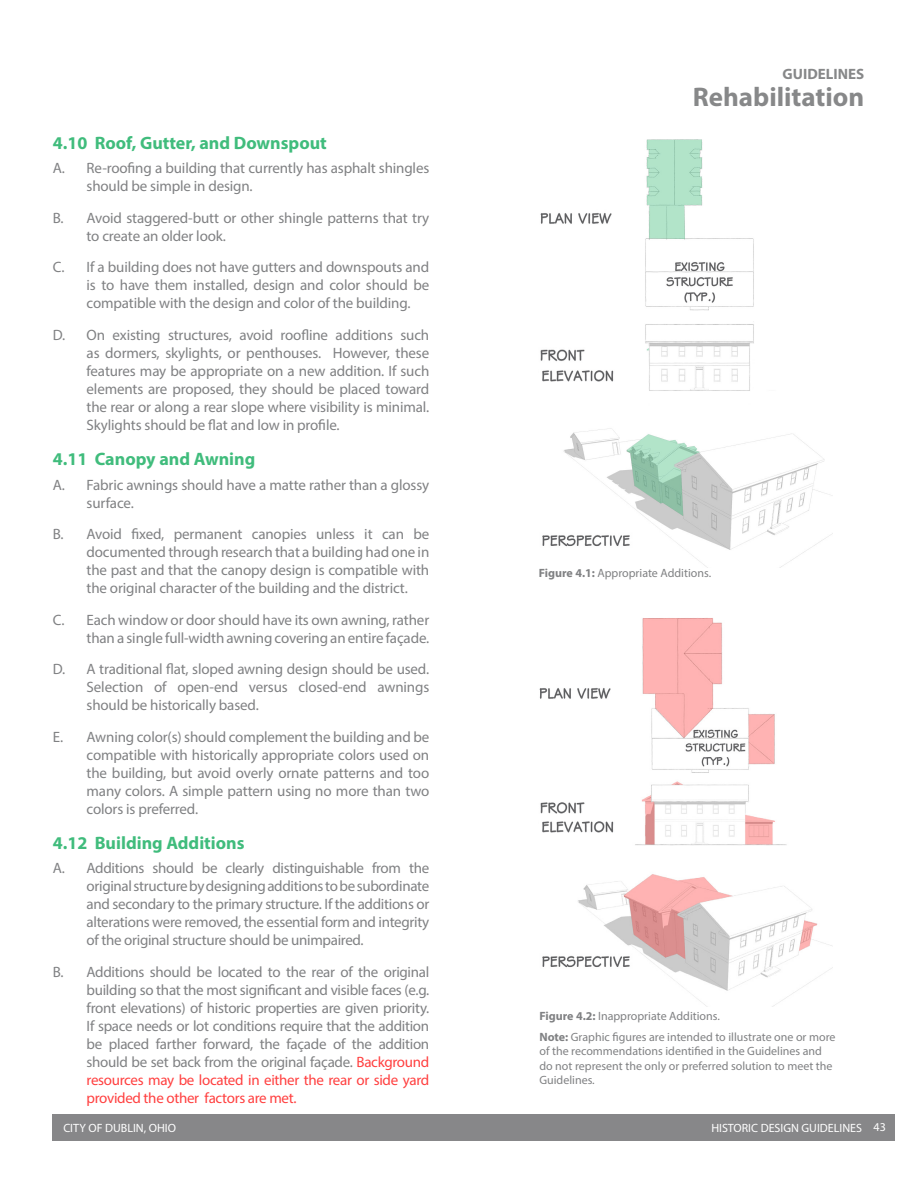
<style>
.page{position:relative;width:918px;height:1188px;background:#fff}
.page>*{position:absolute;margin:0;border:0;box-sizing:border-box;transform-origin:0 0}
.Header_Chapter_Topic{font:700 27px "Myriad Pro";color:#878889}
.Body_Text_Heading{font:700 18px "Myriad Pro";color:#40bc7c}
.t1{font:15px/18px "Myriad Pro";letter-spacing:-.01em;color:#808183;text-align:justify}
.Header_Chapter{font:700 15px "Myriad Pro";color:#878889}
.Photo_Graphic_Captions{font:12px/14.4px "Myriad Pro";color:#808183}
.t2{font:12px "Myriad Pro";color:#fff}
.s1{color:#ff4040}
.s2{font-weight:700}
</style>
<div class="page">
<div style="left:52px;top:1114px;width:844px;height:27px;background:#878789"></div>
<img style="left:563px;top:139px;width:269px;height:428px">
<img style="left:578px;top:618px;width:254px;height:389px">
<img style="left:540px;top:206px;width:71px;height:25px">
<img style="left:542px;top:363px;width:73px;height:25px">
<img style="left:542px;top:529px;width:91px;height:25px">
<img style="left:539px;top:681px;width:71px;height:25px">
<img style="left:542px;top:950px;width:91px;height:25px">
<img style="left:540px;top:340px;width:47px;height:28px">
<img style="left:542px;top:814px;width:73px;height:25px">
<img style="left:540px;top:795px;width:47px;height:25px">
<p class="Header_Chapter" style="left:783px;top:64px;width:83px">GUIDELINES</p>
<p class="Body_Text_Heading" style="left:53px;top:131px;width:276px">4.10 Roof, Gutter, and Downspout</p>
<p class="t1" style="left:87px;top:159px;width:344px;text-indent:-34px">A. Re-roofing a building that currently has asphalt shingles should be simple in design.</p>
<p class="t1" style="left:87px;top:208px;width:344px;text-indent:-34px">B. Avoid staggered-butt or other shingle patterns that try to create an older look.</p>
<p class="t1" style="left:87px;top:258px;width:344px;text-indent:-34px">C. If a building does not have gutters and downspouts and is to have them installed, design and color should be compatible with the design and color of the building.</p>
<p class="t1" style="left:87px;top:325px;width:344px;text-indent:-34px">D. On existing structures, avoid roofline additions such as dormers, skylights, or penthouses. However, these features may be appropriate on a new addition. If such elements are proposed, they should be placed toward the rear or along a rear slope where visibility is minimal.<br>Skylights should be flat and low in profile.</p>
<p class="Body_Text_Heading" style="left:53px;top:447px;width:204px">4.11 Canopy and Awning</p>
<p class="t1" style="left:87px;top:475px;width:344px;text-indent:-34px">A. Fabric awnings should have a matte rather than a glossy surface.</p>
<p class="t1" style="left:87px;top:525px;width:344px;text-indent:-34px">B. Avoid fixed, permanent canopies unless it can be documented through research that a building had one in the past and that the canopy design is compatible with the original character of the building and the district.</p>
<p class="t1" style="left:53px;top:610px;width:378px;text-align:right">C. Each window or door should have its own awning, rather than a single full-width awning covering an entire façade.</p>
<p class="t1" style="left:87px;top:660px;width:344px;text-indent:-34px">D. A traditional flat, sloped awning design should be used.<br>Selection of open-end versus closed-end awnings should be historically based.</p>
<p class="t1" style="left:87px;top:727px;width:344px;text-indent:-34px">E. Awning color(s) should complement the building and be compatible with historically appropriate colors used on the building, but avoid overly ornate patterns and too many colors. A simple pattern using no more than two colors is preferred.</p>
<p class="Body_Text_Heading" style="left:53px;top:831px;width:193px">4.12 Building Additions</p>
<p class="t1" style="left:87px;top:859px;width:344px;text-indent:-34px">A. Additions should be clearly distinguishable from the original structure by designing additions to be subordinate and secondary to the primary structure. If the additions or alterations were removed, the essential form and integrity of the original structure should be unimpaired.</p>
<p class="t1" style="left:87px;top:963px;width:344px;text-indent:-34px">B. Additions should be located to the rear of the original building so that the most significant and visible faces (e.g. front elevations) of historic properties are given priority.<br>If space needs or lot conditions require that the addition be placed farther forward, the façade of the addition should be set back from the original façade. <span class="s1">Background resources may be located in either the rear or side yard provided the other factors are met.</span></p>
<p class="Header_Chapter_Topic" style="left:693px;top:79px;width:173px">Rehabilitation</p>
<p class="Photo_Graphic_Captions" style="left:539px;top:566px;width:174px"><span class="s2">Figure 4.1:</span> Appropriate Additions.</p>
<p class="Photo_Graphic_Captions" style="left:539px;top:1008px;width:182px"><span class="s2">Figure 4.2:</span> Inappropriate Additions.</p>
<p class="Photo_Graphic_Captions" style="left:539px;top:1030px;width:298px"><span class="s2">Note:</span> Graphic figures are intended to illustrate one or more of the recommendations identified in the Guidelines and do not represent the only or preferred solution to meet the Guidelines.</p>
<p class="t2" style="left:63px;top:1120px;width:114px">CITY OF DUBLIN, OHIO</p>
<p class="t2" style="left:711px;top:1120px;width:176px">HISTORIC DESIGN GUIDELINES 43</p>
</div>
